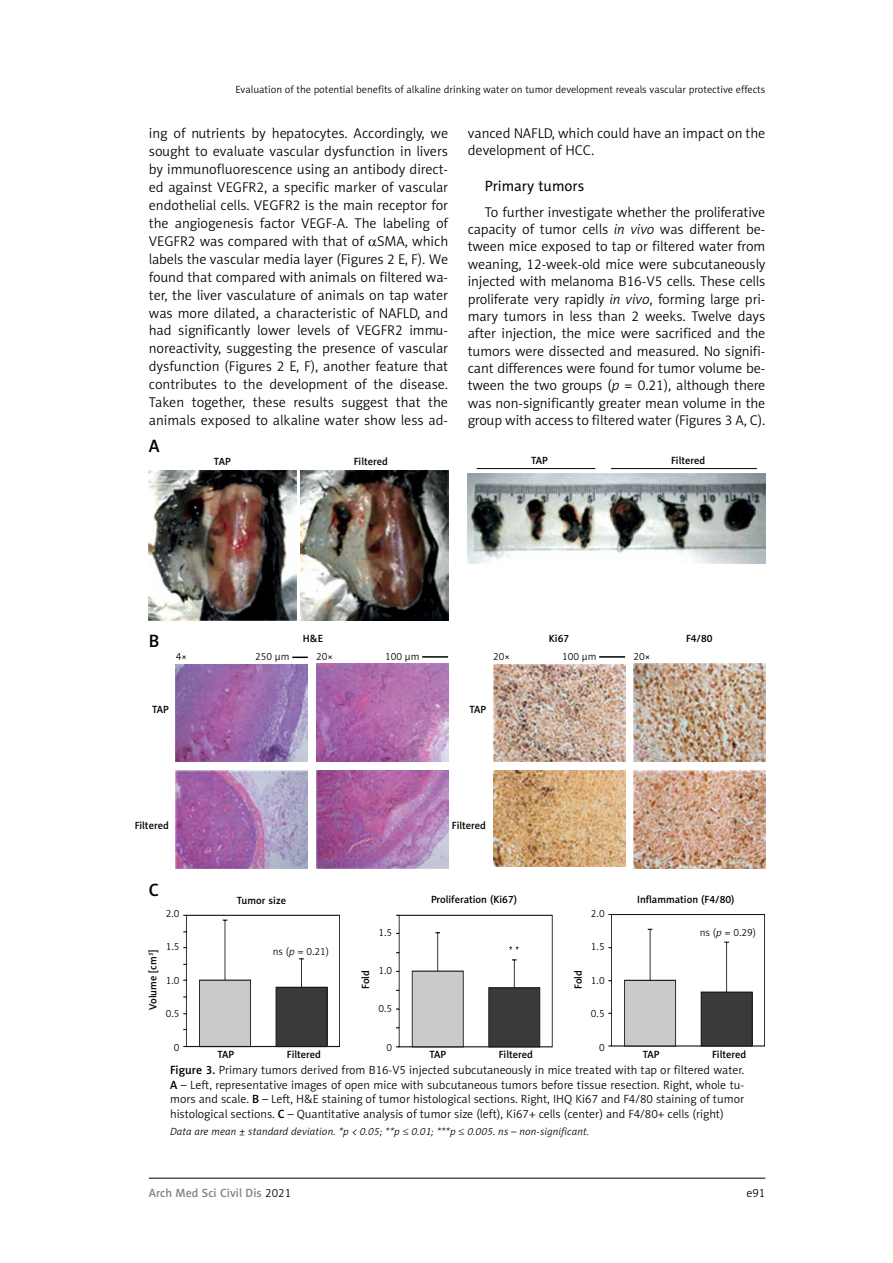
<style>
.page{position:relative;width:893px;height:1263px;background:#fff}
.page>*{position:absolute;margin:0;border:0;box-sizing:border-box;transform-origin:0 0}
.t1{font:18px "Naomi Sans EFN Medium";color:#000}
.t2{font:15px "Naomi Sans EFN";color:#000}
.t3{font:14.25px/18px "Naomi Sans EFN Light";color:#000;text-align:justify}
.t4{font:12px/14.4px "Naomi Sans EFN Light";color:#000;text-align:justify}
.t5{font:12px "Naomi Sans EFN Medium";color:#808285}
.t6{font:10.5px "Naomi Sans EFN Light";color:#000}
.t7{font:10.5px "Naomi Sans EFN Medium";color:#000}
.t8{font:italic 10.5px "Naomi Sans EFN Light";letter-spacing:.015em;color:#000}
.s1{font-style:italic}
.s2{font-family:"Naomi Sans EFN Medium"}
.s3{font-family:"Naomi Sans EFN Light";color:#000}
</style>
<div class="page">
<hr style="left:149px;top:1178px;width:616px;height:1px;background:#000">
<svg style="left:183px;top:915px;width:157px;height:132px"></svg>
<div style="left:199px;top:980px;width:51px;height:66px;background:#cacaca"></div>
<div style="left:199px;top:980px;width:52px;height:67px;border:1px solid #151515"></div>
<div style="left:276px;top:987px;width:51px;height:59px;background:#3a3a3a"></div>
<div style="left:276px;top:987px;width:51px;height:60px;border:1px solid #151515"></div>
<svg style="left:608px;top:914px;width:157px;height:132px"></svg>
<div style="left:625px;top:980px;width:51px;height:66px;background:#cacaca"></div>
<div style="left:624px;top:980px;width:52px;height:66px;border:1px solid #151515"></div>
<div style="left:701px;top:992px;width:51px;height:54px;background:#3a3a3a"></div>
<div style="left:701px;top:992px;width:51px;height:54px;border:1px solid #151515"></div>
<svg style="left:396px;top:915px;width:157px;height:132px"></svg>
<div style="left:412px;top:971px;width:51px;height:76px;background:#cacaca;border:1px solid #151515"></div>
<div style="left:489px;top:987px;width:51px;height:60px;background:#3a3a3a;border:1px solid #151515"></div>
<img style="left:176px;top:664px;width:132px;height:98px">
<img style="left:493px;top:664px;width:132px;height:97px">
<img style="left:176px;top:771px;width:132px;height:97px">
<img style="left:493px;top:771px;width:132px;height:96px">
<img style="left:316px;top:664px;width:132px;height:98px">
<img style="left:633px;top:664px;width:132px;height:97px">
<img style="left:316px;top:771px;width:132px;height:98px">
<img style="left:633px;top:771px;width:132px;height:98px">
<svg style="left:292px;top:656px;width:16px;height:2px"></svg>
<hr style="left:599px;top:656px;width:26px;height:2px;background:#000">
<hr style="left:422px;top:656px;width:26px;height:2px;background:#000">
<img style="left:149px;top:470px;width:147px;height:151px">
<img style="left:301px;top:470px;width:147px;height:151px">
<img style="left:468px;top:473px;width:297px;height:90px">
<hr style="left:477px;top:468px;width:118px;height:1px;background:#000">
<hr style="left:611px;top:468px;width:146px;height:1px;background:#000">
<p class="t6" style="left:235px;top:83px;width:532px">Evaluation of the potential benefits of alkaline drinking water on tumor development reveals vascular protective effects</p>
<p class="t3" style="left:149px;top:124px;width:301px">ing of nutrients by hepatocytes. Accordingly, we sought to evaluate vascular dysfunction in livers by immunofluorescence using an antibody direct&shy;ed against VEGFR2, a specific marker of vascular endothelial cells. VEGFR2 is the main receptor for the angiogenesis factor VEGF-A. The labeling of VEGFR2 was compared with that of SMA, which labels the vascular media layer (Figures 2 E, F). We found that compared with animals on filtered wa&shy;ter, the liver vasculature of animals on tap water was more dilated, a characteristic of NAFLD, and had significantly lower levels of VEGFR2 immu&shy;noreactivity, suggesting the presence of vascular dysfunction (Figures 2 E, F), another feature that contributes to the development of the disease.<br>Taken together, these results suggest that the animals exposed to alkaline water show less ad-</p>
<p class="t3" style="left:468px;top:124px;width:299px;line-height:17.4px">vanced NAFLD, which could have an impact on the development of HCC.</p>
<p class="t2" style="left:485px;top:176px;width:101px">Primary tumors</p>
<p class="t3" style="left:468px;top:203px;width:299px;line-height:17.4px;text-indent:17px">To further investigate whether the proliferative capacity of tumor cells <span class="s1">in vivo</span> was different be&shy;tween mice exposed to tap or filtered water from weaning, 12-week-old mice were subcutaneously injected with melanoma B16-V5 cells. These cells proliferate very rapidly <span class="s1">in vivo</span>, forming large pri&shy;mary tumors in less than 2 weeks. Twelve days after injection, the mice were sacrificed and the tumors were dissected and measured. No signifi&shy;cant differences were found for tumor volume be&shy;tween the two groups (<span class="s1">p</span> = 0.21), although there was non-significantly greater mean volume in the group with access to filtered water (Figures 3 A, C).</p>
<p class="t1" style="left:149px;top:435px;width:12px">A</p>
<p class="t7" style="left:214px;top:455px;width:18px">TAP</p>
<p class="t7" style="left:354px;top:455px;width:36px">Filtered</p>
<p class="t7" style="left:531px;top:454px;width:18px">TAP</p>
<p class="t7" style="left:671px;top:454px;width:36px">Filtered</p>
<p class="t1" style="left:149px;top:630px;width:12px">B</p>
<p class="t7" style="left:303px;top:632px;width:22px">H&amp;E</p>
<p class="t7" style="left:549px;top:632px;width:22px">Ki67</p>
<p class="t7" style="left:686px;top:632px;width:28px">F4/80</p>
<p class="t6" style="left:176px;top:651px;width:13px">4×</p>
<p class="t6" style="left:255px;top:651px;width:36px">250 µm</p>
<p class="t6" style="left:316px;top:651px;width:18px">20×</p>
<p class="t6" style="left:385px;top:651px;width:36px">100 µm</p>
<p class="t6" style="left:493px;top:651px;width:18px">20×</p>
<p class="t6" style="left:562px;top:651px;width:36px">100 µm</p>
<p class="t6" style="left:633px;top:651px;width:18px">20×</p>
<p class="t7" style="left:152px;top:703px;width:18px">TAP</p>
<p class="t7" style="left:469px;top:703px;width:18px">TAP</p>
<p class="t7" style="left:135px;top:819px;width:36px">Filtered</p>
<p class="t7" style="left:452px;top:819px;width:36px">Filtered</p>
<p class="t1" style="left:149px;top:879px;width:12px">C</p>
<p class="t7" style="left:237px;top:894px;width:51px">Tumor size</p>
<p class="t7" style="left:431px;top:893px;width:88px">Proliferation (Ki67)</p>
<p class="t7" style="left:637px;top:893px;width:99px">Inflammation (F4/80)</p>
<p class="t6" style="left:166px;top:907px;width:15px">2.0</p>
<p class="t6" style="left:166px;top:941px;width:15px">1.5</p>
<p class="t6" style="left:166px;top:974px;width:15px">1.0</p>
<p class="t6" style="left:166px;top:1007px;width:15px">0.5</p>
<p class="t6" style="left:174px;top:1041px;width:7px">0</p>
<p class="t7" style="left:147px;top:1010px;width:62px;rotate:-90deg">Volume [cm<sup>3</sup>]</p>
<p class="t6" style="left:591px;top:907px;width:15px">2.0</p>
<p class="t6" style="left:591px;top:940px;width:15px">1.5</p>
<p class="t6" style="left:591px;top:974px;width:15px">1.0</p>
<p class="t6" style="left:591px;top:1007px;width:15px">0.5</p>
<p class="t6" style="left:599px;top:1041px;width:7px">0</p>
<p class="t6" style="left:700px;top:926px;width:58px">ns (<span class="s1">p</span> = 0.29)</p>
<p class="t6" style="left:378px;top:926px;width:15px">1.5</p>
<p class="t6" style="left:378px;top:964px;width:15px">1.0</p>
<p class="t6" style="left:378px;top:1003px;width:15px">0.5</p>
<p class="t6" style="left:386px;top:1041px;width:7px">0</p>
<p class="t6" style="left:273px;top:945px;width:58px">ns (<span class="s1">p</span> = 0.21)</p>
<p class="t7" style="left:359px;top:989px;width:20px;rotate:-90deg">Fold</p>
<p class="t7" style="left:572px;top:989px;width:20px;rotate:-90deg">Fold</p>
<p class="t7" style="left:218px;top:1048px;width:18px">TAP</p>
<p class="t7" style="left:287px;top:1048px;width:36px">Filtered</p>
<p class="t7" style="left:429px;top:1048px;width:18px">TAP</p>
<p class="t7" style="left:499px;top:1048px;width:36px">Filtered</p>
<p class="t7" style="left:643px;top:1048px;width:18px">TAP</p>
<p class="t7" style="left:712px;top:1048px;width:36px">Filtered</p>
<p class="t4" style="left:170px;top:1063px;width:576px"><span class="s2">Figure 3.</span> Primary tumors derived from B16-V5 injected subcutaneously in mice treated with tap or filtered water.<br><span class="s2">A</span> – Left, representative images of open mice with subcutaneous tumors before tissue resection. Right, whole tu&shy;mors and scale. <span class="s2">B</span> – Left, H&amp;E staining of tumor histological sections. Right, IHQ Ki67 and F4/80 staining of tumor histological sections. <span class="s2">C</span> – Quantitative analysis of tumor size (left), Ki67+ cells (center) and F4/80+ cells (right)</p>
<p class="t8" style="left:170px;top:1126px;width:420px">Data are mean ± standard deviation. *p &lt; 0.05; **p ≤ 0.01; ***p ≤ 0.005. ns – non-significant.</p>
<p class="t5" style="left:149px;top:1186px;width:144px">Arch Med Sci Civil Dis <span class="s3">2021</span></p>
<p class="t4" style="left:746px;top:1186px;width:20px">e91</p>
</div>
